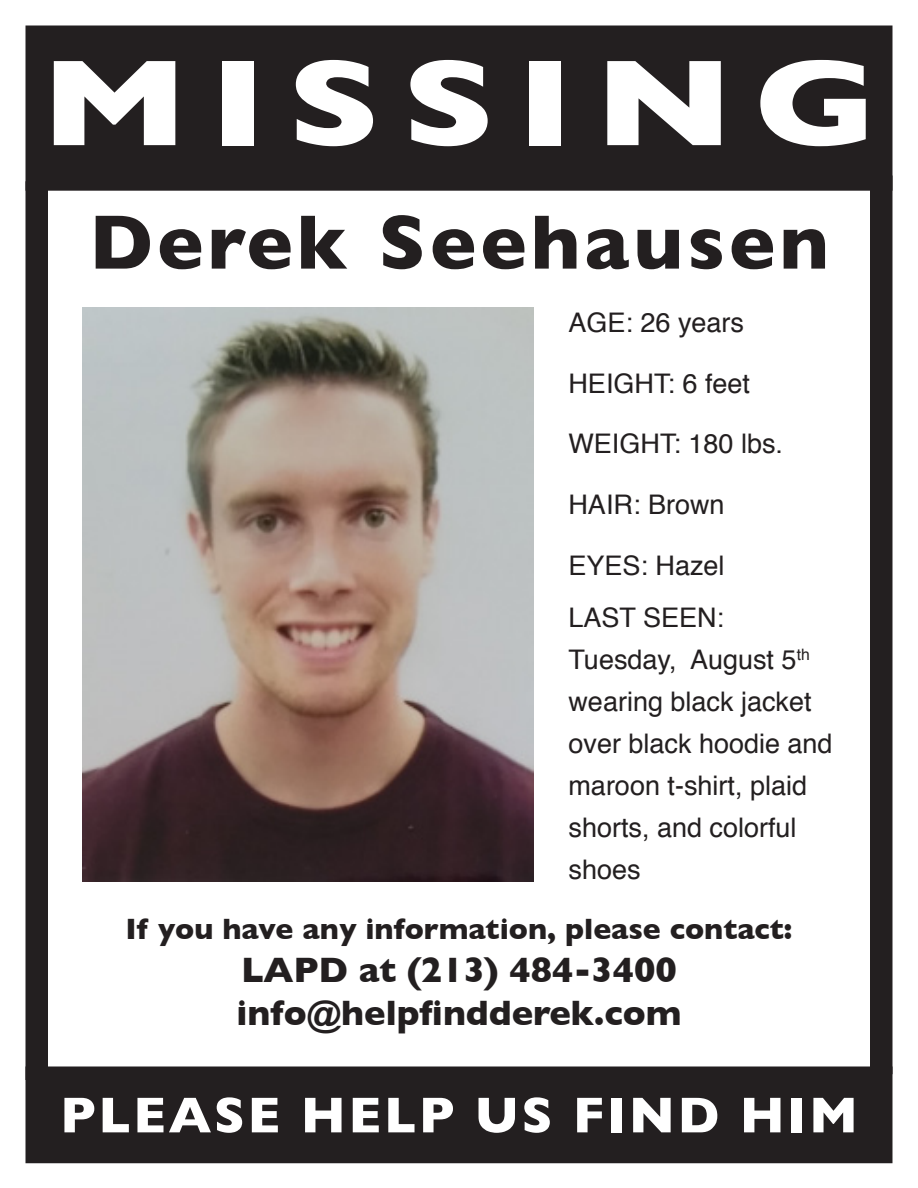
<style>
.page{position:relative;width:918px;height:1188px;background:#fff}
.page>*{position:absolute;margin:0;border:0;box-sizing:border-box;transform-origin:0 0}
.t1{font:700 124.2px "Gill Sans";letter-spacing:.13em;color:#fff;scale:1.24 1}
.t2{font:700 78px "Gill Sans";letter-spacing:.05em;color:#231f20}
.t3{font:700 51px "Gill Sans";letter-spacing:.05em;color:#fff}
.t4{font:700 36px "Gill Sans";color:#231f20}
.t5{font:700 30px "Gill Sans";color:#231f20}
.t6{font:27px/42px "Helvetica";color:#231f20}
</style>
<div class="page">
<div style="left:26px;top:26px;width:866px;height:164px;background:#231f20"></div>
<div style="left:26px;top:26px;width:866px;height:165px;border:2px solid #231f20"></div>
<img style="left:82px;top:307px;width:451px;height:575px">
<div style="left:26px;top:1067px;width:866px;height:95px;background:#231f20"></div>
<div style="left:26px;top:1066px;width:866px;height:97px;border:2px solid #231f20"></div>
<div style="left:26px;top:181px;width:22px;height:899px;background:#231f20"></div>
<div style="left:870px;top:176px;width:22px;height:898px;background:#231f20"></div>
<p class="t1" style="left:41px;top:31px;width:676px">MISSING</p>
<p class="t2" style="left:89px;top:197px;width:741px">Derek Seehausen</p>
<p class="t6" style="left:568px;top:302px;width:177px">AGE: 26 years</p>
<p class="t6" style="left:568px;top:363px;width:183px">HEIGHT: 6 feet</p>
<p class="t6" style="left:568px;top:424px;width:216px">WEIGHT: 180 lbs.</p>
<p class="t6" style="left:568px;top:484px;width:158px">HAIR: Brown</p>
<p class="t6" style="left:568px;top:545px;width:158px">EYES: Hazel</p>
<p class="t6" style="left:568px;top:597px;width:157px">LAST SEEN:</p>
<p class="t6" style="left:568px;top:639px;width:243px">Tuesday, August 5<sup>th</sup></p>
<p class="t6" style="left:568px;top:681px;width:266px">wearing black jacket over black hoodie and maroon t-shirt, plaid shorts, and colorful shoes</p>
<p class="t5" style="left:126px;top:911px;width:668px">If you have any information, please contact:</p>
<p class="t4" style="left:241px;top:949px;width:437px">LAPD at (213) 484-3400</p>
<p class="t4" style="left:236px;top:992px;width:446px">info@helpfindderek.com</p>
<p class="t3" style="left:60px;top:1085px;width:799px">PLEASE HELP US FIND HIM</p>
</div>
